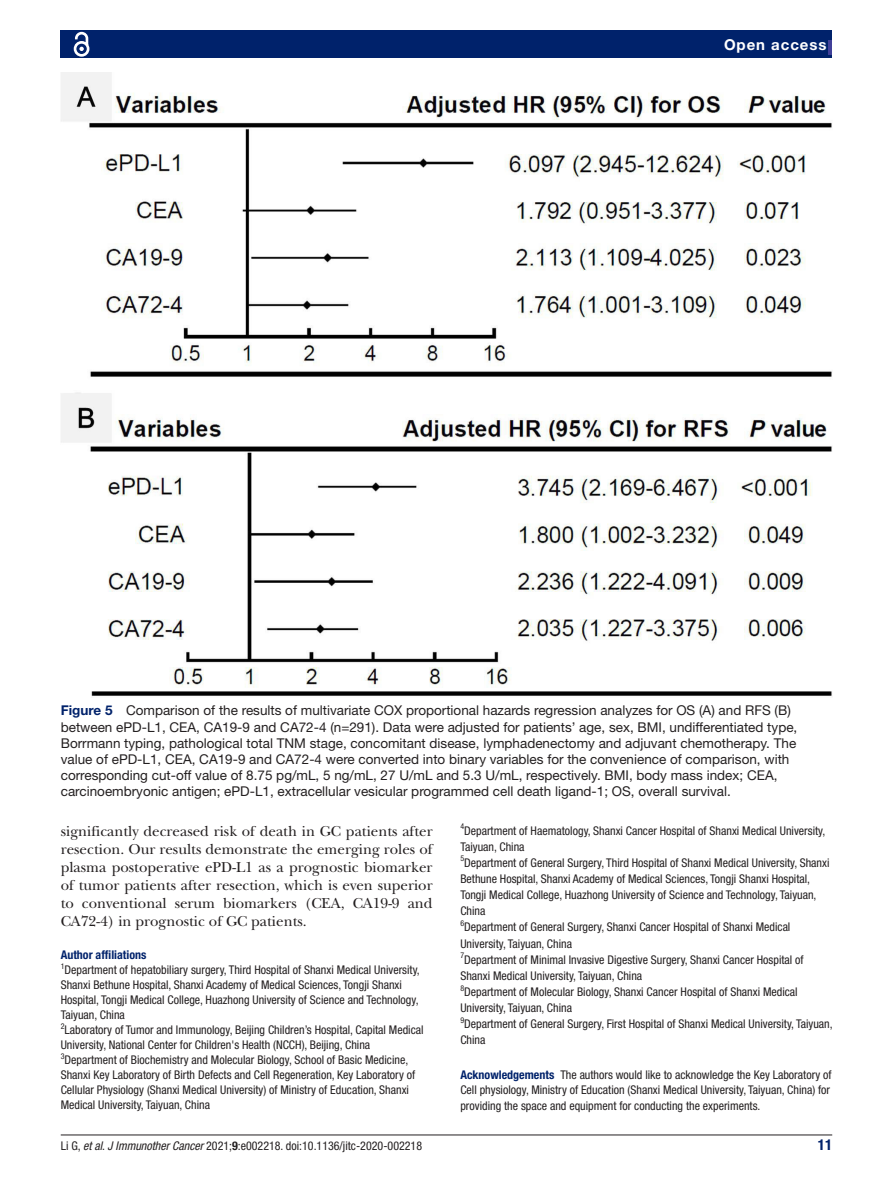
<style>
.page{position:relative;width:893px;height:1191px;background:#fff}
.page>*{position:absolute;margin:0;border:0;box-sizing:border-box;transform-origin:0 0}
.t1{font:15px/18px "New Baskerville";color:#231f20;text-align:justify}
.t2{font:700 15px "Helvetica Neue LT Std";letter-spacing:.065em;color:#fff}
.t3{font:700 condensed 15px "Helvetica Neue LT Std";color:#00226b}
.t4{font:13.5px/16.2px "Helvetica Neue LT Std";color:#231f20}
.t5{font:condensed 12px/15px "Helvetica Neue LT Std";color:#231f20}
.t6{font:700 condensed 12px "Helvetica Neue LT Std";color:#00226b}
.t7{font:condensed 7.95px "Helvetica Neue LT Std";color:#231f20}
.s1{font-weight:700;color:#00226b}
.s2{font-style:italic}
.s3{font-weight:700}
</style>
<div class="page">
<hr style="left:61px;top:1134px;width:771px;height:1px;background:#231f20">
<div style="left:61px;top:31px;width:771px;height:27px;background:#00226b"></div>
<hr style="left:828px;top:40px;width:4px;height:15px;background:#414099">
<svg style="left:73px;top:31px;width:17px;height:26px"></svg>
<img style="left:61px;top:73px;width:771px;height:623px">
<p class="t2" style="left:724px;top:35px;width:104px">Open access</p>
<p class="t4" style="left:61px;top:702px;width:738px"><span class="s1">Figure 5</span> Comparison of the results of multivariate COX proportional hazards regression analyzes for OS (A) and RFS (B) between ePD-L1, CEA, CA19-9 and CA72-4 (n=291). Data were adjusted for patients’ age, sex, BMI, undifferentiated type, Borrmann typing, pathological total TNM stage, concomitant disease, lymphadenectomy and adjuvant chemotherapy. The value of ePD-L1, CEA, CA19-9 and CA72-4 were converted into binary variables for the convenience of comparison, with corresponding cut-off value of 8.75 pg/mL, 5 ng/mL, 27 U/mL and 5.3 U/mL, respectively. BMI, body mass index; CEA, carcinoembryonic antigen; ePD-L1, extracellular vesicular programmed cell death ligand-1; OS, overall survival.</p>
<p class="t1" style="left:61px;top:822px;width:373px">significantly decreased risk of death in GC patients after resection. Our results demonstrate the emerging roles of plasma postoperative ePD-L1 as a prognostic biomarker of tumor patients after resection, which is even superior to conventional serum biomarkers (CEA, CA19-9 and CA72-4) in prognostic of GC patients.</p>
<p class="t6" style="left:61px;top:947px;width:87px">Author affiliations</p>
<p class="t7" style="left:61px;top:961px;width:5px">1</p>
<p class="t5" style="left:61px;top:962px;width:364px;text-indent:4px">Department of hepatobiliary surgery, Third Hospital of Shanxi Medical University, Shanxi Bethune Hospital, Shanxi Academy of Medical Sciences, Tongji Shanxi Hospital, Tongji Medical College, Huazhong University of Science and Technology, Taiyuan, China<br><sup>2</sup>Laboratory of Tumor and Immunology, Beijing Children’s Hospital, Capital Medical University, National Center for Children's Health (NCCH), Beijing, China <sup>3</sup>Department of Biochemistry and Molecular Biology, School of Basic Medicine, Shanxi Key Laboratory of Birth Defects and Cell Regeneration, Key Laboratory of Cellular Physiology (Shanxi Medical University) of Ministry of Education, Shanxi Medical University, Taiyuan, China</p>
<p class="t5" style="left:460px;top:822px;width:366px;line-height:16.2px"><sup>4</sup>Department of Haematology, Shanxi Cancer Hospital of Shanxi Medical University,<br>Taiyuan, China</p>
<p class="t7" style="left:460px;top:854px;width:5px">5</p>
<p class="t5" style="left:460px;top:854px;width:371px;line-height:16.2px;text-indent:4px">Department of General Surgery, Third Hospital of Shanxi Medical University, Shanxi Bethune Hospital, Shanxi Academy of Medical Sciences, Tongji Shanxi Hospital, Tongji Medical College, Huazhong University of Science and Technology, Taiyuan, China</p>
<p class="t7" style="left:460px;top:918px;width:5px">6</p>
<p class="t5" style="left:460px;top:919px;width:332px;line-height:16.2px;text-indent:4px">Department of General Surgery, Shanxi Cancer Hospital of Shanxi Medical<br>University, Taiyuan, China</p>
<p class="t7" style="left:460px;top:951px;width:5px">7</p>
<p class="t5" style="left:460px;top:951px;width:345px;line-height:16.2px;text-indent:4px">Department of Minimal Invasive Digestive Surgery, Shanxi Cancer Hospital of<br>Shanxi Medical University, Taiyuan, China</p>
<p class="t7" style="left:460px;top:983px;width:5px">8</p>
<p class="t5" style="left:460px;top:983px;width:374px;line-height:16.2px;text-indent:4px">Department of Molecular Biology, Shanxi Cancer Hospital of Shanxi Medical University, Taiyuan, China<br><sup>9</sup>Department of General Surgery, First Hospital of Shanxi Medical University, Taiyuan, China</p>
<p class="t5" style="left:460px;top:1066px;width:373px;line-height:15.6px"><span class="s1">Acknowledgements</span> The authors would like to acknowledge the Key Laboratory of<br>Cell physiology, Ministry of Education (Shanxi Medical University, Taiyuan, China) for providing the space and equipment for conducting the experiments.</p>
<p class="t5" style="left:61px;top:1137px;width:363px">Li G, <span class="s2">et al</span>. <span class="s2">J Immunother Cancer</span> 2021;<span class="s3">9</span>:e002218. doi:10.1136/jitc-2020-002218</p>
<p class="t3" style="left:818px;top:1135px;width:16px">11</p>
</div>
